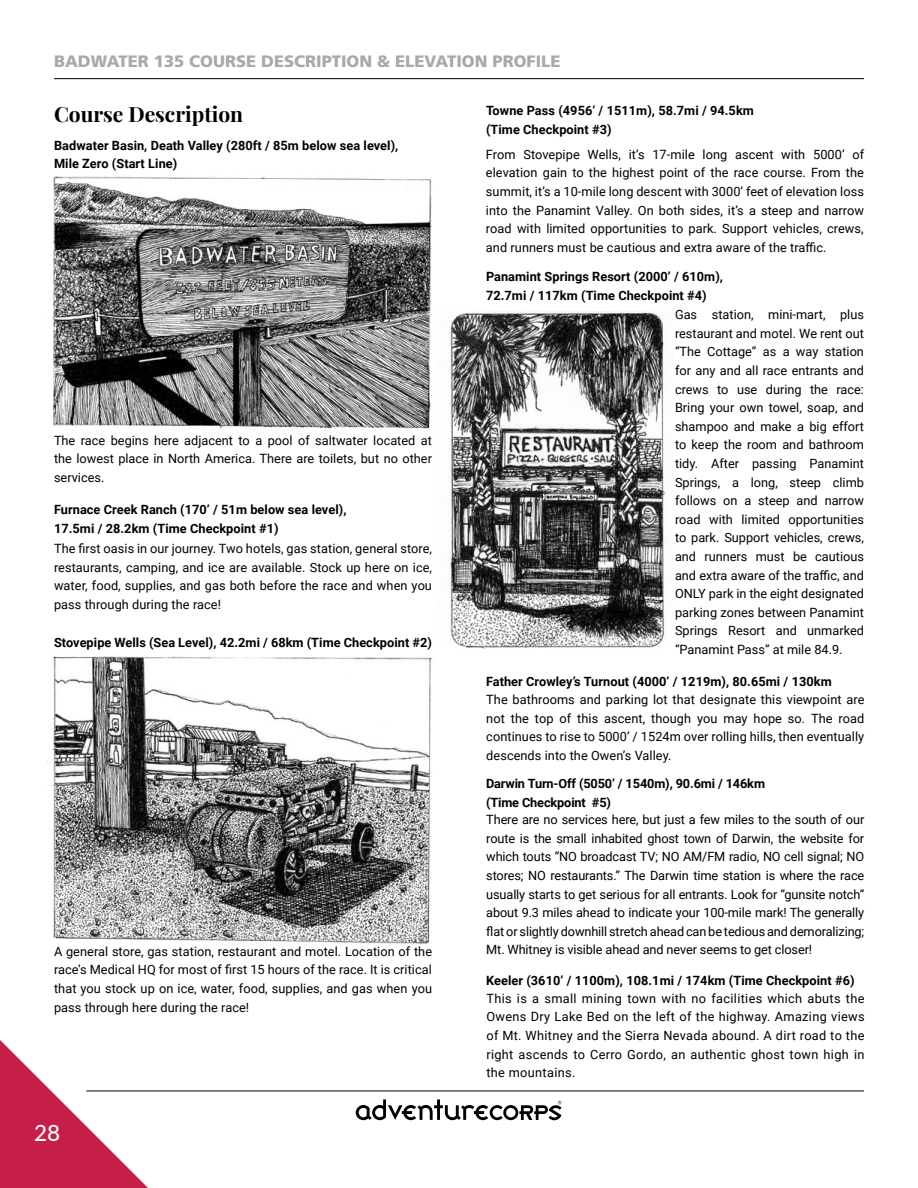
<style>
.page{position:relative;width:918px;height:1188px;background:#fff}
.page>*{position:absolute;margin:0;border:0;box-sizing:border-box;transform-origin:0 0}
.t1{font:500 22.5px "Lato";color:#fff}
.t2{font:700 21px "Playfair Display";color:#000}
.t3{font:900 16.5px "Frutiger";color:#a7a9ac}
.t4{font:12.75px/18.6px "Roboto";letter-spacing:.005em;color:#000;text-align:justify}
.t5{font:700 12.75px/18.6px "Roboto";letter-spacing:.005em;color:#000}
</style>
<div class="page">
<svg style="left:356px;top:1099px;width:206px;height:21px"></svg>
<hr style="left:86px;top:1091px;width:778px;height:1px;background:#000">
<hr style="left:54px;top:78px;width:810px;height:1px;background:#000">
<svg style="left:0;top:1040px;width:169px;height:148px"></svg>
<img style="left:52px;top:176px;width:380px;height:253px">
<img style="left:51px;top:656px;width:382px;height:288px">
<img style="left:450px;top:312px;width:216px;height:337px">
<p class="t3" style="left:54px;top:52px;width:508px">BADWATER 135 COURSE DESCRIPTION &amp; ELEVATION PROFILE</p>
<h2 class="t2" style="left:54px;top:99px;width:191px">Course Description</h2>
<p class="t5" style="left:54px;top:136px;width:346px">Badwater Basin, Death Valley (280ft / 85m below sea level),<br>Mile Zero (Start Line)</p>
<p class="t5" style="left:486px;top:102px;width:269px">Towne Pass (4956’ / 1511m), 58.7mi / 94.5km (Time Checkpoint #3)</p>
<p class="t4" style="left:486px;top:145px;width:380px">From Stovepipe Wells, it’s 17-mile long ascent with 5000’ of elevation gain to the highest point of the race course. From the summit, it’s a 10-mile long descent with 3000’ feet of elevation loss into the Panamint Valley. On both sides, it’s a steep and narrow road with limited opportunities to park. Support vehicles, crews, and runners must be cautious and extra aware of the traffic.</p>
<p class="t4" style="left:54px;top:431px;width:380px">The race begins here adjacent to a pool of saltwater located at the lowest place in North America. There are toilets, but no other services.</p>
<p class="t5" style="left:54px;top:500px;width:294px">Furnace Creek Ranch (170’ / 51m below sea level),<br>17.5mi / 28.2km (Time Checkpoint #1)</p>
<p class="t4" style="left:54px;top:539px;width:380px">The first oasis in our journey. Two hotels, gas station, general store, restaurants, camping, and ice are available. Stock up here on ice, water, food, supplies, and gas both before the race and when you pass through during the race!</p>
<p class="t5" style="left:54px;top:633px;width:379px">Stovepipe Wells (Sea Level), 42.2mi / 68km (Time Checkpoint #2)</p>
<p class="t5" style="left:486px;top:267px;width:239px">Panamint Springs Resort (2000’ / 610m),<br>72.7mi / 117km (Time Checkpoint #4)</p>
<p class="t4" style="left:675px;top:306px;width:191px">Gas station, mini-mart, plus restaurant and motel. We rent out “The Cottage” as a way station for any and all race entrants and crews to use during the race:<br>Bring your own towel, soap, and shampoo and make a big effort to keep the room and bathroom tidy. After passing Panamint Springs, a long, steep climb follows on a steep and narrow road with limited opportunities to park. Support vehicles, crews, and runners must be cautious and extra aware of the traffic, and ONLY park in the eight designated parking zones between Panamint Springs Resort and unmarked “Panamint Pass” at mile 84.9.</p>
<p class="t5" style="left:486px;top:672px;width:347px">Father Crowley’s Turnout (4000’ / 1219m), 80.65mi / 130km</p>
<p class="t4" style="left:486px;top:690px;width:380px">The bathrooms and parking lot that designate this viewpoint are not the top of this ascent, though you may hope so. The road continues to rise to 5000’ / 1524m over rolling hills, then eventually descends into the Owen’s Valley.</p>
<p class="t5" style="left:486px;top:774px;width:281px">Darwin Turn-Off (5050’ / 1540m), 90.6mi / 146km (Time Checkpoint #5)</p>
<p class="t4" style="left:486px;top:811px;width:380px">There are no services here, but just a few miles to the south of our route is the small inhabited ghost town of Darwin, the website for which touts “NO broadcast TV; NO AM/FM radio, NO cell signal; NO stores; NO restaurants.” The Darwin time station is where the race usually starts to get serious for all entrants. Look for “gunsite notch” about 9.3 miles ahead to indicate your 100-mile mark! The generally flat or slightly downhill stretch ahead can be tedious and demoralizing;</p>
<p class="t4" style="left:54px;top:942px;width:380px">A general store, gas station, restaurant and motel. Location of the</p>
<p class="t4" style="left:486px;top:941px;width:327px">Mt. Whitney is visible ahead and never seems to get closer!</p>
<p class="t4" style="left:54px;top:961px;width:380px">race’s Medical HQ for most of first 15 hours of the race. It is critical that you stock up on ice, water, food, supplies, and gas when you pass through here during the race!</p>
<p class="t5" style="left:486px;top:971px;width:370px">Keeler (3610’ / 1100m), 108.1mi / 174km (Time Checkpoint #6)</p>
<p class="t4" style="left:486px;top:989px;width:380px">This is a small mining town with no facilities which abuts the Owens Dry Lake Bed on the left of the highway. Amazing views of Mt. Whitney and the Sierra Nevada abound. A dirt road to the right ascends to Cerro Gordo, an authentic ghost town high in the mountains.</p>
<h1 class="t1" style="left:34px;top:1119px;width:28px">28</h1>
</div>
